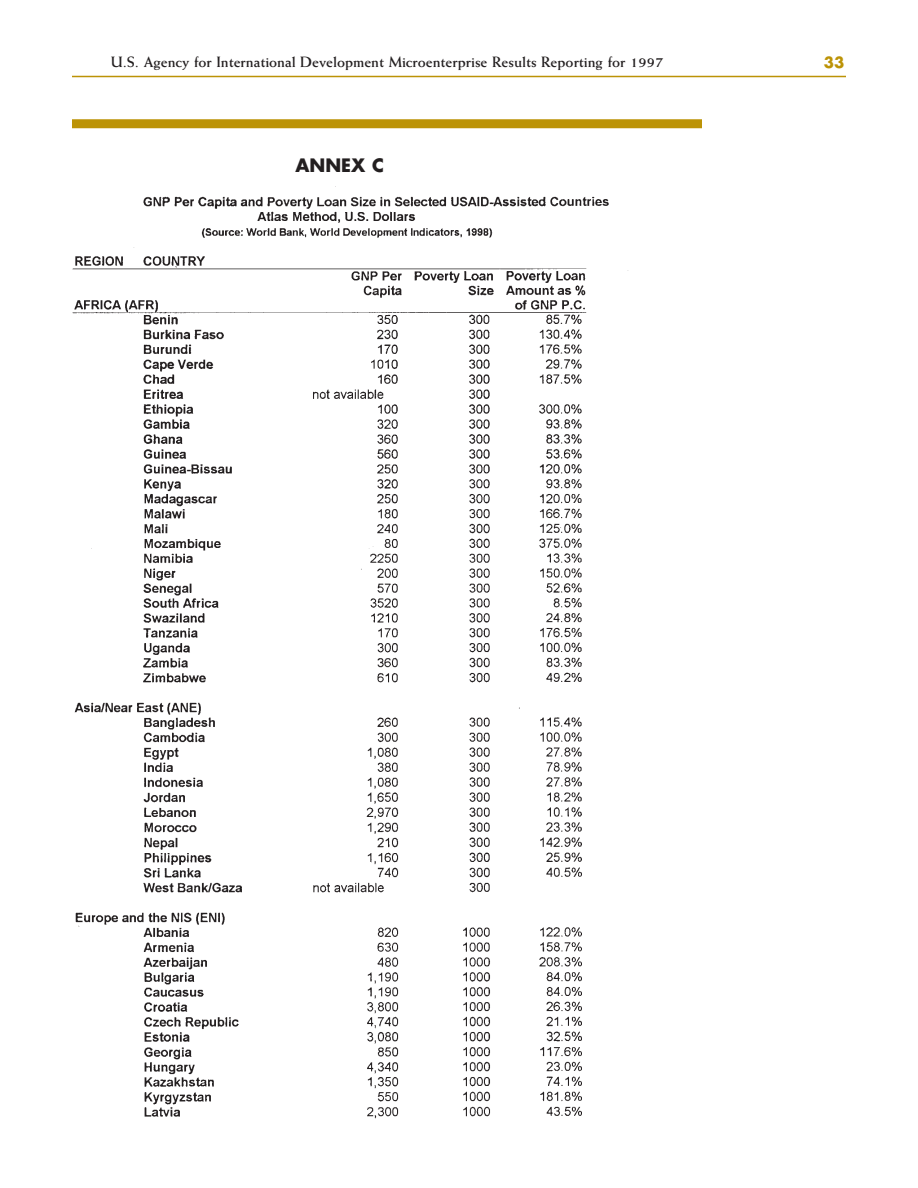
<style>
.page{position:relative;width:918px;height:1188px;background:#fff}
.page>*{position:absolute;margin:0;border:0;box-sizing:border-box;transform-origin:0 0}
.t1{font:700 18px "Futura";color:#231f20}
.t2{font:700 15px "Weiss";color:#231f20}
.t3{font:700 15px "Futura";color:#bc9306}
</style>
<div class="page">
<hr style="left:72px;top:76px;width:774px;height:1px;background:#bc9306">
<img style="left:72px;top:186px;width:557px;height:933px">
<div style="left:72px;top:119px;width:630px;height:9px;background:#bc9306"></div>
<p class="t2" style="left:111px;top:56px;width:554px">U.S. Agency for International Development Microenterprise Results Reporting for 1997</p>
<p class="t3" style="left:824px;top:55px;width:22px">33</p>
<p class="t1" style="left:295px;top:157px;width:90px">ANNEX C</p>
</div>
